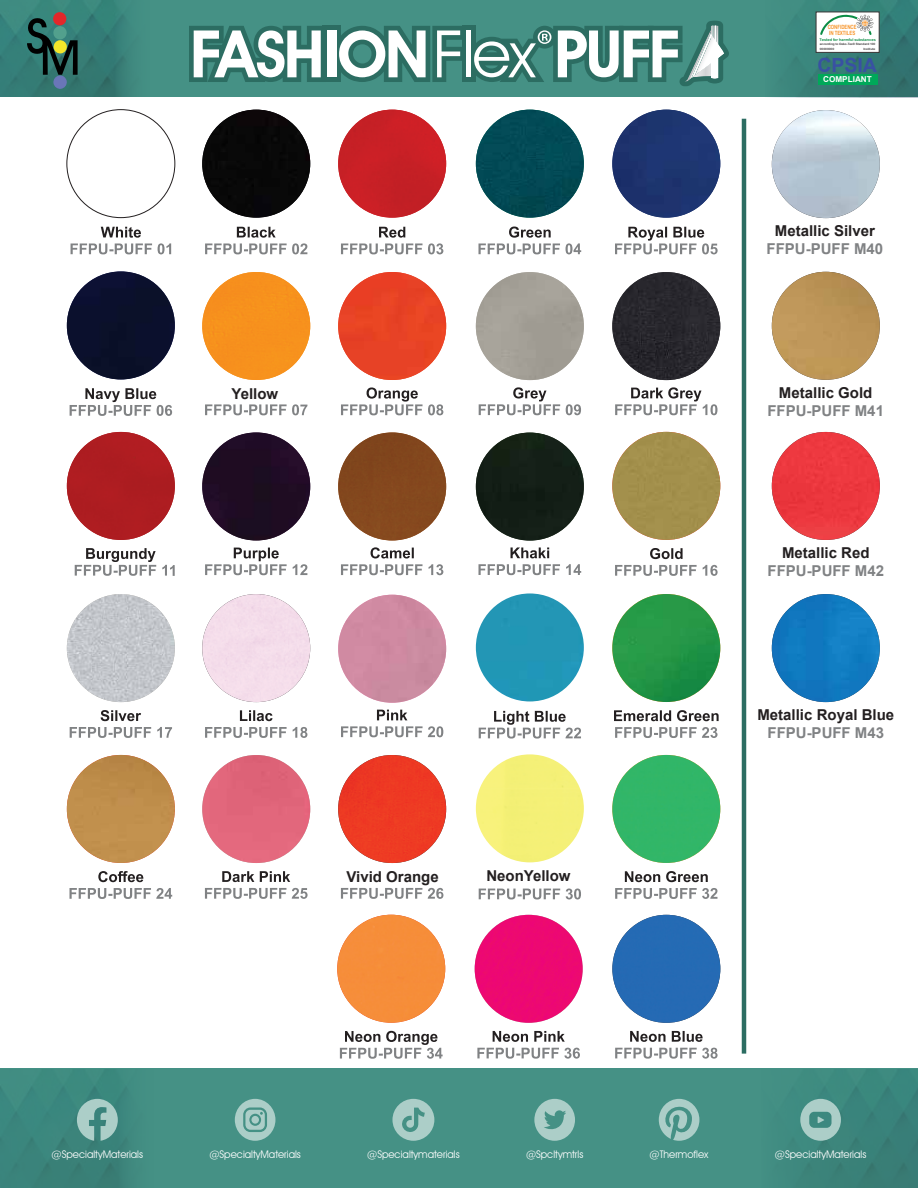
<style>
.page{position:relative;width:918px;height:1188px;background:#fff}
.page>*{position:absolute;margin:0;border:0;box-sizing:border-box;transform-origin:0 0}
.t1{font:700 19.5px "Arial";color:#3951a3}
.t2{font:700 15px "Arial";color:#231f20}
.t3{font:700 15px "Arial";color:#808284}
.t4{font:10.5px "Avant Garde IT Cby BT";color:#fff}
.t5{font:700 8.1px "Arial";color:#fff}
.t6{font:5.85px/5.7px "Arial Rounded MT Bold";color:#f78f1e;scale:.73 1}
.t7{font:3.75px "Arial Rounded MT Bold";color:#0b8c45}
.t8{font:3px/4.1px "Arial Rounded MT Bold";color:#383536}
</style>
<div class="page">
<hr style="left:742px;top:119px;width:4px;height:935px;background:#2c6d62">
<svg style="left:205px;top:227px;width:102px;height:27px"></svg>
<div style="left:202px;top:110px;width:108px;height:108px;background:#090909;border-radius:54px"></div>
<svg style="left:478px;top:227px;width:103px;height:27px"></svg>
<div style="left:476px;top:110px;width:108px;height:108px;background:#024a56;border-radius:54px"></div>
<svg style="left:71px;top:227px;width:100px;height:27px"></svg>
<svg style="left:341px;top:227px;width:102px;height:27px"></svg>
<div style="left:338px;top:110px;width:108px;height:108px;background:#c82026;border-radius:54px"></div>
<svg style="left:615px;top:227px;width:103px;height:27px"></svg>
<div style="left:612px;top:110px;width:108px;height:108px;background:#1e356e;border-radius:54px"></div>
<svg style="left:479px;top:387px;width:102px;height:28px"></svg>
<div style="left:476px;top:272px;width:108px;height:108px;background:#a4a097;border-radius:54px"></div>
<svg style="left:70px;top:388px;width:102px;height:28px"></svg>
<div style="left:67px;top:271px;width:108px;height:108px;background:#0b102d;border-radius:54px"></div>
<svg style="left:341px;top:387px;width:102px;height:28px"></svg>
<div style="left:338px;top:272px;width:108px;height:108px;background:#e74225;border-radius:54px"></div>
<svg style="left:615px;top:387px;width:102px;height:28px"></svg>
<img style="left:612px;top:272px;width:108px;height:108px;border-radius:54px">
<svg style="left:205px;top:548px;width:102px;height:27px"></svg>
<img style="left:202px;top:432px;width:108px;height:108px;border-radius:54px">
<svg style="left:511px;top:547px;width:38px;height:11px"></svg>
<svg style="left:478px;top:564px;width:103px;height:11px"></svg>
<div style="left:476px;top:433px;width:108px;height:108px;background:#141f17;border-radius:54px"></div>
<svg style="left:75px;top:548px;width:100px;height:28px"></svg>
<div style="left:67px;top:432px;width:108px;height:108px;background:#ae1d21;border-radius:54px"></div>
<svg style="left:341px;top:547px;width:102px;height:28px"></svg>
<div style="left:338px;top:432px;width:108px;height:108px;background:#84471d;border-radius:54px"></div>
<svg style="left:377px;top:710px;width:30px;height:10px"></svg>
<svg style="left:341px;top:726px;width:102px;height:11px"></svg>
<div style="left:338px;top:595px;width:108px;height:108px;background:#ce8aa2;border-radius:54px"></div>
<svg style="left:222px;top:871px;width:68px;height:11px"></svg>
<svg style="left:205px;top:888px;width:103px;height:11px"></svg>
<div style="left:202px;top:755px;width:108px;height:108px;background:#e2677c;border-radius:54px"></div>
<svg style="left:98px;top:871px;width:45px;height:11px"></svg>
<svg style="left:69px;top:888px;width:103px;height:11px"></svg>
<img style="left:67px;top:755px;width:108px;height:108px;border-radius:54px">
<svg style="left:614px;top:710px;width:105px;height:11px"></svg>
<svg style="left:615px;top:727px;width:103px;height:11px"></svg>
<img style="left:612px;top:594px;width:108px;height:108px;border-radius:54px">
<svg style="left:479px;top:711px;width:102px;height:28px"></svg>
<div style="left:476px;top:593px;width:108px;height:108px;background:#2396b5;border-radius:54px"></div>
<svg style="left:625px;top:871px;width:83px;height:11px"></svg>
<svg style="left:615px;top:888px;width:102px;height:11px"></svg>
<div style="left:612px;top:755px;width:108px;height:108px;background:#31b668;border-radius:54px"></div>
<svg style="left:493px;top:1031px;width:72px;height:11px"></svg>
<svg style="left:477px;top:1048px;width:103px;height:11px"></svg>
<div style="left:475px;top:915px;width:108px;height:108px;background:#ed0872;border-radius:54px"></div>
<svg style="left:340px;top:1031px;width:103px;height:28px"></svg>
<div style="left:337px;top:915px;width:108px;height:108px;background:#f68d39;border-radius:54px"></div>
<svg style="left:630px;top:1031px;width:73px;height:11px"></svg>
<svg style="left:615px;top:1048px;width:103px;height:11px"></svg>
<div style="left:612px;top:915px;width:108px;height:108px;background:#256ab4;border-radius:54px"></div>
<svg style="left:240px;top:710px;width:33px;height:11px"></svg>
<svg style="left:205px;top:727px;width:102px;height:11px"></svg>
<div style="left:202px;top:594px;width:108px;height:108px;background:#f4ddea;border-radius:54px"></div>
<svg style="left:101px;top:710px;width:40px;height:11px"></svg>
<svg style="left:70px;top:727px;width:102px;height:11px"></svg>
<img style="left:67px;top:594px;width:108px;height:108px;border-radius:54px">
<svg style="left:650px;top:548px;width:33px;height:11px"></svg>
<svg style="left:615px;top:565px;width:103px;height:11px"></svg>
<div style="left:612px;top:432px;width:108px;height:108px;background:#a3904c;border-radius:54px"></div>
<img style="left:772px;top:110px;width:108px;height:108px;border-radius:54px">
<svg style="left:205px;top:404px;width:102px;height:11px"></svg>
<div style="left:202px;top:272px;width:108px;height:108px;background:#f7911d;border-radius:54px"></div>
<svg style="left:341px;top:888px;width:102px;height:11px"></svg>
<div style="left:338px;top:755px;width:108px;height:108px;background:#ee3a23;border-radius:54px"></div>
<svg style="left:479px;top:889px;width:102px;height:10px"></svg>
<div style="left:476px;top:754px;width:108px;height:108px;background:#f4f077;border-radius:54px"></div>
<div style="left:772px;top:432px;width:108px;height:108px;background:#ed383f;border-radius:54px"></div>
<img style="left:772px;top:594px;width:108px;height:108px;border-radius:54px">
<img style="left:772px;top:272px;width:108px;height:108px;border-radius:54px">
<div style="left:0;top:1069px;width:918px;height:119px;background:#459185"></div>
<svg style="left:534px;top:1099px;width:41px;height:42px"></svg>
<svg style="left:659px;top:1099px;width:40px;height:42px"></svg>
<svg style="left:77px;top:1099px;width:41px;height:42px"></svg>
<svg style="left:235px;top:1099px;width:40px;height:42px"></svg>
<svg style="left:800px;top:1099px;width:41px;height:42px"></svg>
<svg style="left:392px;top:1099px;width:42px;height:42px"></svg>
<div style="left:0;top:0;width:918px;height:97px;background:#459185"></div>
<img style="left:0;top:0;width:133px;height:97px">
<img style="left:779px;top:0;width:139px;height:97px">
<svg style="left:25px;top:18px;width:53px;height:71px"></svg>
<div style="left:53px;top:12px;width:14px;height:14px;background:#e2272a;border-radius:50%"></div>
<svg style="left:53px;top:40px;width:14px;height:14px"></svg>
<div style="left:818px;top:74px;width:59px;height:11px;background:#00a859"></div>
<div style="left:816px;top:12px;width:64px;height:41px;background:#fff;border:1px solid #383536"></div>
<svg style="left:820px;top:15px;width:54px;height:20px"></svg>
<div style="left:322px;top:26px;width:19px;height:56px;background:#2c6d62"></div>
<svg style="left:189px;top:26px;width:133px;height:56px;background:#8db2ab"></svg>
<div style="left:327px;top:31px;width:9px;height:46px;background:#fff"></div>
<svg style="left:334px;top:21px;width:395px;height:65px"></svg>
<p class="t6" style="left:828px;top:25px;width:41px">CONFIDENCE<br>IN TEXTILES</p>
<p class="t7" style="left:820px;top:38px;width:58px">Tested for harmful substances</p>
<p class="t8" style="left:820px;top:43px;width:57px">according to Oeko-Tex® Standard 100<br>00000000</p>
<p class="t8" style="left:863px;top:47px;width:14px">Institute</p>
<h1 class="t1" style="left:817px;top:58px;width:61px">CPSIA</h1>
<p class="t5" style="left:823px;top:76px;width:50px">COMPLIANT</p>
<h2 class="t2" style="left:232px;top:388px;width:48px">Yellow</h2>
<h2 class="t2" style="left:347px;top:871px;width:94px">Vivid Orange</h2>
<h2 class="t2" style="left:486px;top:870px;width:86px">NeonYellow</h2>
<h2 class="t2" style="left:775px;top:225px;width:102px">Metallic Silver</h2>
<h2 class="t3" style="left:767px;top:243px;width:118px">FFPU-PUFF M40</h2>
<h2 class="t2" style="left:779px;top:387px;width:95px">Metallic Gold</h2>
<h2 class="t3" style="left:767px;top:405px;width:118px">FFPU-PUFF M41</h2>
<h2 class="t2" style="left:782px;top:547px;width:89px">Metallic Red</h2>
<h2 class="t3" style="left:768px;top:565px;width:118px">FFPU-PUFF M42</h2>
<h2 class="t2" style="left:757px;top:709px;width:138px">Metallic Royal Blue</h2>
<h2 class="t3" style="left:768px;top:727px;width:118px">FFPU-PUFF M43</h2>
<p class="t4" style="left:52px;top:1150px;width:93px">@SpecialtyMaterials</p>
<p class="t4" style="left:209px;top:1150px;width:93px">@SpecialtyMaterials</p>
<p class="t4" style="left:526px;top:1150px;width:59px">@Spcltymtrls</p>
<p class="t4" style="left:650px;top:1150px;width:60px">@Thermoflex</p>
<p class="t4" style="left:775px;top:1150px;width:93px">@SpecialtyMaterials</p>
<p class="t4" style="left:367px;top:1150px;width:94px">@Specialtymaterials</p>
</div>
